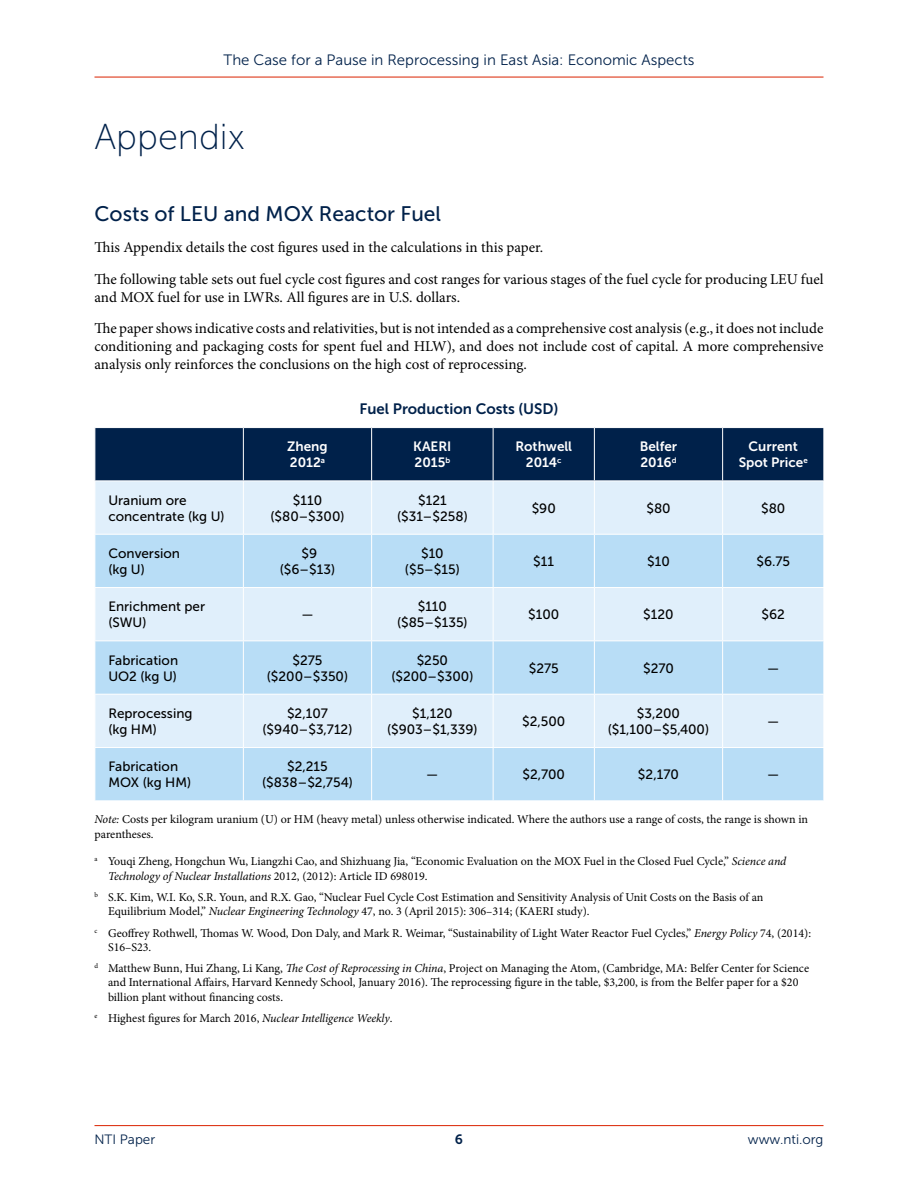
<style>
.page{position:relative;width:918px;height:1188px;background:#fff}
.page>*{position:absolute;margin:0;border:0;box-sizing:border-box;transform-origin:0 0}
.t1{font:36px "Museo Sans 100";color:#00214a}
.t2{font:21px "Museo Sans 500";color:#00214a}
.t3{font:15px/31.5px "Minion Pro";letter-spacing:-.005em;color:#000}
.t4{font:15px "Museo Sans 300";color:#00214a}
.t5{font:15px "Museo Sans 700";color:#00214a}
.t6{font:13.5px/16.2px "Museo Sans 500";color:#000;text-align:center}
.t7{font:13.5px/16.2px "Museo Sans 700";color:#fff}
.t8{font:13.5px "Museo Sans 300";color:#00214a}
.t9{font:13.5px "Museo Sans 700";color:#00214a}
.t10{font:12px/14.4px "Minion Pro";letter-spacing:-.005em;color:#000}
.s1{font-style:italic}
</style>
<div class="page">
<hr style="left:94px;top:1125px;width:730px;height:1px;background:#de3a1c">
<hr style="left:94px;top:76px;width:730px;height:2px;background:#de3a1c">
<div style="left:95px;top:428px;width:729px;height:53px;background:#00214a"></div>
<div style="left:95px;top:482px;width:729px;height:52px;background:#e0effb"></div>
<svg style="left:95px;top:535px;width:729px;height:265px;background:#c8e4f8"></svg>
<hr style="left:243px;top:428px;width:1px;height:53px;background:#fff">
<hr style="left:371px;top:428px;width:1px;height:53px;background:#fff">
<hr style="left:493px;top:428px;width:1px;height:53px;background:#fff">
<hr style="left:594px;top:428px;width:1px;height:53px;background:#fff">
<hr style="left:722px;top:428px;width:1px;height:53px;background:#fff">
<hr style="left:243px;top:481px;width:1px;height:53px;background:#fff">
<hr style="left:371px;top:481px;width:1px;height:53px;background:#fff">
<hr style="left:493px;top:481px;width:1px;height:53px;background:#fff">
<hr style="left:594px;top:481px;width:1px;height:53px;background:#fff">
<hr style="left:722px;top:481px;width:1px;height:53px;background:#fff">
<hr style="left:243px;top:535px;width:1px;height:52px;background:#fff">
<hr style="left:371px;top:535px;width:1px;height:52px;background:#fff">
<hr style="left:493px;top:535px;width:1px;height:52px;background:#fff">
<hr style="left:594px;top:535px;width:1px;height:52px;background:#fff">
<hr style="left:722px;top:535px;width:1px;height:52px;background:#fff">
<hr style="left:94px;top:587px;width:149px;height:1px;background:#fff">
<hr style="left:243px;top:587px;width:129px;height:1px;background:#fff">
<hr style="left:243px;top:588px;width:1px;height:52px;background:#fff">
<hr style="left:372px;top:587px;width:121px;height:1px;background:#fff">
<hr style="left:371px;top:588px;width:1px;height:52px;background:#fff">
<hr style="left:493px;top:587px;width:101px;height:1px;background:#fff">
<hr style="left:493px;top:588px;width:1px;height:52px;background:#fff">
<hr style="left:594px;top:587px;width:129px;height:1px;background:#fff">
<hr style="left:594px;top:588px;width:1px;height:52px;background:#fff">
<hr style="left:723px;top:587px;width:101px;height:1px;background:#fff">
<hr style="left:722px;top:588px;width:1px;height:52px;background:#fff">
<hr style="left:94px;top:640px;width:149px;height:1px;background:#fff">
<hr style="left:243px;top:640px;width:129px;height:1px;background:#fff">
<hr style="left:243px;top:641px;width:1px;height:53px;background:#fff">
<hr style="left:372px;top:640px;width:121px;height:1px;background:#fff">
<hr style="left:371px;top:641px;width:1px;height:53px;background:#fff">
<hr style="left:493px;top:640px;width:101px;height:1px;background:#fff">
<hr style="left:493px;top:641px;width:1px;height:53px;background:#fff">
<hr style="left:594px;top:640px;width:129px;height:1px;background:#fff">
<hr style="left:594px;top:641px;width:1px;height:53px;background:#fff">
<hr style="left:723px;top:640px;width:101px;height:1px;background:#fff">
<hr style="left:722px;top:641px;width:1px;height:53px;background:#fff">
<hr style="left:94px;top:694px;width:149px;height:1px;background:#fff">
<hr style="left:243px;top:694px;width:129px;height:1px;background:#fff">
<hr style="left:243px;top:695px;width:1px;height:52px;background:#fff">
<hr style="left:372px;top:694px;width:121px;height:1px;background:#fff">
<hr style="left:371px;top:695px;width:1px;height:52px;background:#fff">
<hr style="left:493px;top:694px;width:101px;height:1px;background:#fff">
<hr style="left:493px;top:695px;width:1px;height:52px;background:#fff">
<hr style="left:594px;top:694px;width:129px;height:1px;background:#fff">
<hr style="left:594px;top:695px;width:1px;height:52px;background:#fff">
<hr style="left:723px;top:694px;width:101px;height:1px;background:#fff">
<hr style="left:722px;top:695px;width:1px;height:52px;background:#fff">
<hr style="left:94px;top:747px;width:149px;height:1px;background:#fff">
<hr style="left:243px;top:747px;width:129px;height:1px;background:#fff">
<hr style="left:243px;top:748px;width:1px;height:52px;background:#fff">
<hr style="left:372px;top:747px;width:121px;height:1px;background:#fff">
<hr style="left:371px;top:748px;width:1px;height:52px;background:#fff">
<hr style="left:493px;top:747px;width:101px;height:1px;background:#fff">
<hr style="left:493px;top:748px;width:1px;height:52px;background:#fff">
<hr style="left:594px;top:747px;width:129px;height:1px;background:#fff">
<hr style="left:594px;top:748px;width:1px;height:52px;background:#fff">
<hr style="left:723px;top:747px;width:101px;height:1px;background:#fff">
<hr style="left:722px;top:748px;width:1px;height:52px;background:#fff">
<p class="t4" style="left:224px;top:52px;width:472px">The Case for a Pause in Reprocessing in East Asia: Economic Aspects</p>
<h1 class="t1" style="left:94px;top:117px;width:152px">Appendix</h1>
<h2 class="t2" style="left:94px;top:202px;width:348px">Costs of LEU and MOX Reactor Fuel</h2>
<p class="t3" style="left:94px;top:232px;width:731px">This Appendix details the cost figures used in the calculations in this paper.<br>The following table sets out fuel cycle cost figures and cost ranges for various stages of the fuel cycle for producing LEU fuel</p>
<p class="t3" style="left:94px;top:281px;width:730px">and MOX fuel for use in LWRs. All figures are in U.S. dollars.<br>The paper shows indicative costs and relativities, but is not intended as a comprehensive cost analysis (e.g., it does not include</p>
<p class="t3" style="left:94px;top:338px;width:730px;line-height:18px">conditioning and packaging costs for spent fuel and HLW), and does not include cost of capital. A more comprehensive analysis only reinforces the conclusions on the high cost of reprocessing.</p>
<p class="t5" style="left:360px;top:401px;width:200px">Fuel Production Costs (USD)</p>
<p class="t7" style="left:287px;top:438px;width:42px">Zheng<br>2012<sup>a</sup></p>
<p class="t7" style="left:413px;top:438px;width:40px">KAERI<br>2015<sup>b</sup></p>
<p class="t7" style="left:515px;top:438px;width:58px;text-align:center">Rothwell<br>2014<sup>c</sup></p>
<p class="t7" style="left:640px;top:438px;width:39px">Belfer<br>2016<sup>d</sup></p>
<p class="t7" style="left:739px;top:438px;width:70px;text-align:center">Current<br>Spot Price<sup>e</sup></p>
<p class="t6" style="left:108px;top:492px;width:118px;text-align:left">Uranium ore concentrate (kg U)</p>
<p class="t6" style="left:270px;top:492px;width:76px">$110 ($80–$300)</p>
<p class="t6" style="left:397px;top:492px;width:72px">$121 ($31–$258)</p>
<p class="t6" style="left:532px;top:500px;width:26px">$90</p>
<p class="t6" style="left:646px;top:500px;width:26px">$80</p>
<p class="t6" style="left:761px;top:500px;width:26px">$80</p>
<p class="t6" style="left:108px;top:545px;width:73px;text-align:left">Conversion (kg U)</p>
<p class="t6" style="left:280px;top:545px;width:57px">$9 ($6–$13)</p>
<p class="t6" style="left:405px;top:545px;width:56px">$10 ($5–$15)</p>
<p class="t6" style="left:533px;top:553px;width:22px">$11</p>
<p class="t6" style="left:647px;top:553px;width:24px">$10</p>
<p class="t6" style="left:756px;top:553px;width:35px">$6.75</p>
<p class="t6" style="left:108px;top:598px;width:98px;text-align:left">Enrichment per (SWU)</p>
<p class="t6" style="left:397px;top:598px;width:72px">$110 ($85–$135)</p>
<p class="t6" style="left:528px;top:607px;width:33px">$100</p>
<p class="t6" style="left:643px;top:607px;width:32px">$120</p>
<p class="t6" style="left:762px;top:607px;width:25px">$62</p>
<p class="t6" style="left:301px;top:607px;width:14px">—</p>
<p class="t6" style="left:108px;top:652px;width:71px;text-align:left">Fabrication<br>UO2 (kg U)</p>
<p class="t6" style="left:267px;top:652px;width:83px">$275 ($200–$350)</p>
<p class="t6" style="left:391px;top:652px;width:84px">$250 ($200–$300)</p>
<p class="t6" style="left:529px;top:660px;width:32px">$275</p>
<p class="t6" style="left:643px;top:660px;width:32px">$270</p>
<p class="t6" style="left:767px;top:660px;width:14px">—</p>
<p class="t6" style="left:108px;top:705px;width:86px;text-align:left">Reprocessing (kg HM)</p>
<p class="t6" style="left:263px;top:705px;width:91px">$2,107 ($940–$3,712)</p>
<p class="t6" style="left:387px;top:705px;width:92px">$1,120 ($903–$1,339)</p>
<p class="t6" style="left:522px;top:713px;width:45px">$2,500</p>
<p class="t6" style="left:608px;top:705px;width:103px">$3,200 ($1,100–$5,400)</p>
<p class="t6" style="left:767px;top:713px;width:14px">—</p>
<p class="t6" style="left:108px;top:758px;width:84px;text-align:left">Fabrication<br>MOX (kg HM)</p>
<p class="t6" style="left:262px;top:758px;width:92px">$2,215 ($838–$2,754)</p>
<p class="t6" style="left:426px;top:767px;width:14px">—</p>
<p class="t6" style="left:522px;top:767px;width:44px">$2,700</p>
<p class="t6" style="left:638px;top:767px;width:42px">$2,170</p>
<p class="t6" style="left:767px;top:767px;width:14px">—</p>
<p class="t10" style="left:94px;top:812px;width:715px"><span class="s1">Note:</span> Costs per kilogram uranium (U) or HM (heavy metal) unless otherwise indicated. Where the authors use a range of costs, the range is shown in parentheses.</p>
<p class="t10" style="left:108px;top:854px;width:680px;text-indent:-14px"><sup>a</sup> Youqi Zheng, Hongchun Wu, Liangzhi Cao, and Shizhuang Jia, “Economic Evaluation on the MOX Fuel in the Closed Fuel Cycle,” <span class="s1">Science and<br>Technology of Nuclear Installations</span> 2012, (2012): Article ID 698019.</p>
<p class="t10" style="left:108px;top:890px;width:657px;text-indent:-14px"><sup>b</sup> S.K. Kim, W.I. Ko, S.R. Youn, and R.X. Gao, “Nuclear Fuel Cycle Cost Estimation and Sensitivity Analysis of Unit Costs on the Basis of an<br>Equilibrium Model,” <span class="s1">Nuclear Engineering Technology</span> 47, no. 3 (April 2015): 306–314; (KAERI study).</p>
<p class="t10" style="left:108px;top:926px;width:705px;text-indent:-14px"><sup>c</sup> Geoffrey Rothwell, Thomas W. Wood, Don Daly, and Mark R. Weimar, “Sustainability of Light Water Reactor Fuel Cycles,” <span class="s1">Energy Policy</span> 74, (2014):<br>S16–S23.</p>
<p class="t10" style="left:108px;top:961px;width:703px;text-indent:-14px"><sup>d</sup> Matthew Bunn, Hui Zhang, Li Kang, <span class="s1">The Cost of Reprocessing in China</span>, Project on Managing the Atom, (Cambridge, MA: Belfer Center for Science and International Affairs, Harvard Kennedy School, January 2016). The reprocessing figure in the table, $3,200, is from the Belfer paper for a $20 billion plant without financing costs.</p>
<p class="t10" style="left:94px;top:1011px;width:299px"><sup>e</sup> Highest figures for March 2016, <span class="s1">Nuclear Intelligence Weekly</span>.</p>
<p class="t8" style="left:94px;top:1132px;width:62px">NTI Paper</p>
<p class="t9" style="left:455px;top:1132px;width:10px">6</p>
<p class="t8" style="left:748px;top:1132px;width:77px">www.nti.org</p>
</div>
